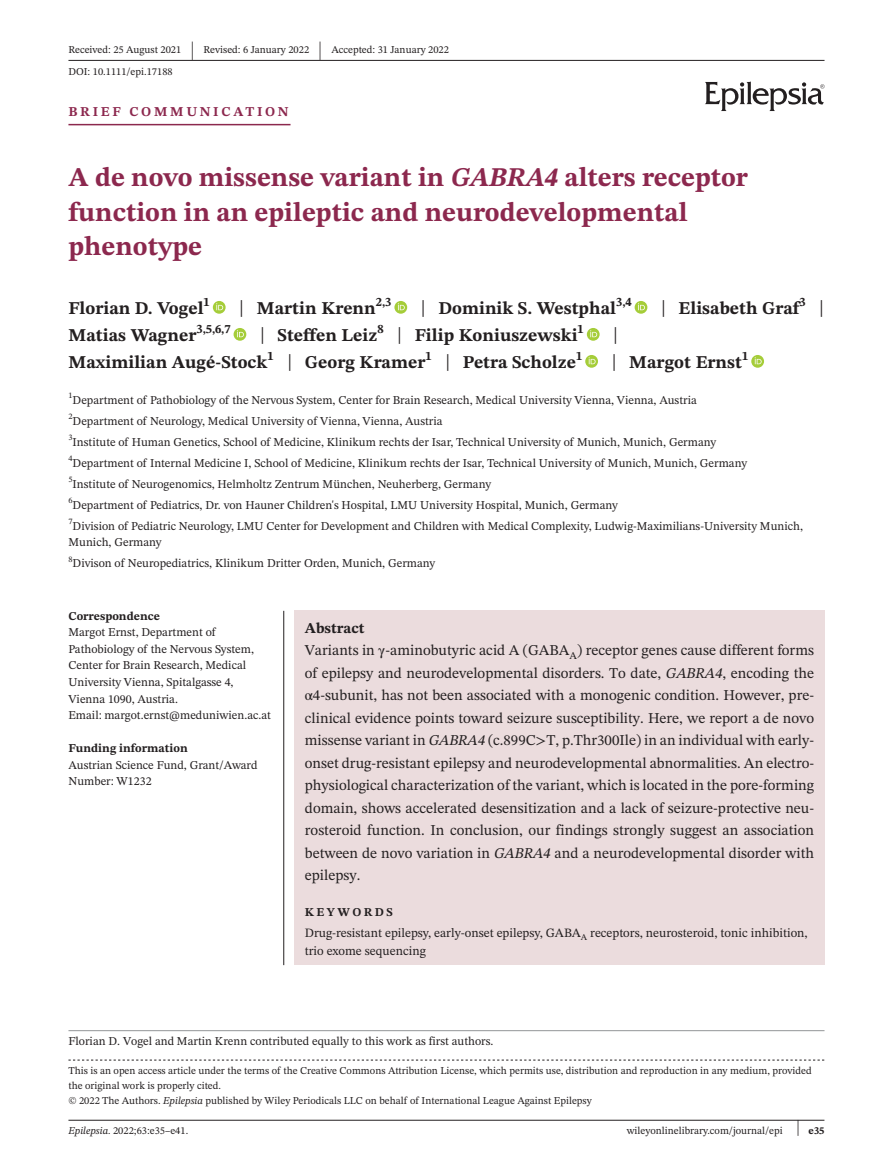
<style>
.page{position:relative;width:893px;height:1174px;background:#fff}
.page>*{position:absolute;margin:0;border:0;box-sizing:border-box;transform-origin:0 0}
.t1{font:700 27px/34.5px "STIX Two Text";color:#8c284e}
.t2{font:25.65px "STIX Two Text";color:#231f20;scale:.49 1}
.t3{font:23.4px "STIX Two Text";color:#231f20;scale:.77 1}
.t4{font:700 18px "STIX Two Text";color:#231f20}
.t5{font:15px/22.5px "STIX Two Text";color:#231f20}
.t6{font:700 13.5px "STIX Two Text";letter-spacing:.2em;color:#8c284e}
.t7{font:12.75px/17.2px "STIX Two Text";color:#231f20}
.t8{font:12px/16.5px "STIX Two Text";color:#231f20}
.t9{font:700 12px "STIX Two Text";color:#231f20}
.t10{font:700 12px "STIX Two Text";letter-spacing:.2em;color:#231f20}
.t11{font:10.5px/15px "STIX Two Text";color:#231f20}
.t12{font:8.4px "STIX Two Text";color:#231f20}
.s1{font-style:italic}
.s2{font-weight:400;font-size:23.4px}
.s3{font-weight:700}
.s4{font-family:"STIX"}
.s5{font-size:22.2px}
</style>
<div class="page">
<hr style="left:68px;top:1119px;width:756px;height:1px;background:#231f20">
<svg style="left:705px;top:81px;width:119px;height:30px"></svg>
<hr style="left:68px;top:60px;width:756px;height:1px;background:#231f20">
<hr style="left:68px;top:124px;width:222px;height:1px;background:#8c284e">
<svg style="left:213px;top:301px;width:13px;height:13px"></svg>
<svg style="left:216px;top:303px;width:7px;height:7px"></svg>
<svg style="left:394px;top:301px;width:13px;height:13px"></svg>
<svg style="left:398px;top:303px;width:7px;height:7px"></svg>
<svg style="left:635px;top:301px;width:12px;height:13px"></svg>
<svg style="left:638px;top:303px;width:7px;height:7px"></svg>
<svg style="left:234px;top:328px;width:12px;height:13px"></svg>
<svg style="left:237px;top:330px;width:7px;height:7px"></svg>
<svg style="left:587px;top:328px;width:13px;height:13px"></svg>
<svg style="left:590px;top:330px;width:7px;height:7px"></svg>
<svg style="left:585px;top:355px;width:13px;height:13px"></svg>
<svg style="left:589px;top:357px;width:7px;height:7px"></svg>
<svg style="left:751px;top:355px;width:13px;height:13px"></svg>
<svg style="left:755px;top:357px;width:7px;height:7px"></svg>
<svg style="left:68px;top:1059px;width:756px;height:1px"></svg>
<hr style="left:68px;top:1030px;width:756px;height:1px;background:#939598">
<div style="left:294px;top:611px;width:530px;height:354px;background:#ebdcdd"></div>
<hr style="left:283px;top:611px;width:1px;height:354px;background:#231f20">
<p class="t11" style="left:68px;top:42px;width:114px">Received: 25 August 2021</p>
<h2 class="t2" style="left:191px;top:32px;width:8px">|</h2>
<p class="t11" style="left:203px;top:42px;width:107px">Revised: 6 January 2022</p>
<h2 class="t2" style="left:319px;top:32px;width:8px">|</h2>
<p class="t11" style="left:331px;top:42px;width:119px">Accepted: 31 January 2022</p>
<p class="t11" style="left:68px;top:64px;width:106px">DOI: 10.1111/epi.17188</p>
<p class="t6" style="left:68px;top:101px;width:222px">BRIEF COMMUNICATION</p>
<h1 class="t1" style="left:68px;top:161px;width:681px">A de novo missense variant in <span class="s1">GABRA4</span> alters receptor function in an epileptic and neurodevelopmental phenotype</h1>
<h3 class="t4" style="left:68px;top:295px;width:143px">Florian D. Vogel<sup>1</sup></h3>
<h3 class="t4" style="left:239px;top:295px;width:154px"><span class="s2">|</span> Martin Krenn<sup>2,3</sup></h3>
<h3 class="t4" style="left:421px;top:295px;width:212px"><span class="s2">|</span> Dominik S. Westphal<sup>3,4</sup></h3>
<h3 class="t4" style="left:661px;top:295px;width:165px"><span class="s2">|</span> Elisabeth Graf<sup>3</sup> <span class="s2">|</span></h3>
<h3 class="t4" style="left:68px;top:322px;width:164px">Matias Wagner<sup>3,5,6,7</sup></h3>
<h3 class="t4" style="left:260px;top:322px;width:325px"><span class="s2">|</span> Steffen Leiz<sup>8</sup> <span class="s2">|</span> Filip Koniuszewski<sup>1</sup></h3>
<h3 class="t3" style="left:613px;top:318px;width:8px">|</h3>
<h3 class="t4" style="left:68px;top:349px;width:515px">Maximilian Augé-Stock<sup>1</sup> <span class="s2">|</span> Georg Kramer<sup>1</sup> <span class="s2">|</span> Petra Scholze<sup>1</sup></h3>
<h3 class="t4" style="left:612px;top:349px;width:138px"><span class="s2">|</span> Margot Ernst<sup>1</sup></h3>
<p class="t8" style="left:68px;top:391px;width:630px"><sup>1</sup>Department of Pathobiology of the Nervous System, Center for Brain Research, Medical University Vienna, Vienna, Austria</p>
<p class="t12" style="left:68px;top:410px;width:6px">2</p>
<p class="t8" style="left:73px;top:412px;width:372px">Department of Neurology, Medical University of Vienna, Vienna, Austria</p>
<p class="t12" style="left:68px;top:431px;width:6px">3</p>
<p class="t8" style="left:73px;top:433px;width:645px">Institute of Human Genetics, School of Medicine, Klinikum rechts der Isar, Technical University of Munich, Munich, Germany</p>
<p class="t12" style="left:68px;top:452px;width:6px">4</p>
<p class="t8" style="left:73px;top:454px;width:676px">Department of Internal Medicine I, School of Medicine, Klinikum rechts der Isar, Technical University of Munich, Munich, Germany</p>
<p class="t12" style="left:68px;top:473px;width:6px">5</p>
<p class="t8" style="left:73px;top:475px;width:420px">Institute of Neurogenomics, Helmholtz Zentrum München, Neuherberg, Germany</p>
<p class="t12" style="left:68px;top:494px;width:6px">6</p>
<p class="t8" style="left:73px;top:496px;width:547px">Department of Pediatrics, Dr. von Hauner Children's Hospital, LMU University Hospital, Munich, Germany</p>
<p class="t12" style="left:68px;top:515px;width:6px">7</p>
<p class="t8" style="left:68px;top:517px;width:736px;text-indent:4px">Division of Pediatric Neurology, LMU Center for Development and Children with Medical Complexity, Ludwig-Maximilians-University Munich,<br>Munich, Germany</p>
<p class="t12" style="left:68px;top:553px;width:6px">8</p>
<p class="t8" style="left:73px;top:555px;width:364px">Divison of Neuropediatrics, Klinikum Dritter Orden, Munich, Germany</p>
<p class="t9" style="left:68px;top:607px;width:93px">Correspondence</p>
<p class="t8" style="left:68px;top:624px;width:204px">Margot Ernst, Department of Pathobiology of the Nervous System, Center for Brain Research, Medical University Vienna, Spitalgasse 4, Vienna 1090, Austria.<br>Email: margot.ernst@meduniwien.ac.at</p>
<p class="t9" style="left:68px;top:739px;width:121px">Funding information</p>
<p class="t8" style="left:68px;top:756px;width:191px">Austrian Science Fund, Grant/Award<br>Number: W1232</p>
<p class="t5" style="left:305px;top:616px;width:511px"><span class="s3">Abstract<br></span>Variants in <span class="s4">γ</span>-aminobutyric acid A (GABA<sub>A</sub>) receptor genes cause different forms of epilepsy and neurodevelopmental disorders. To date, <span class="s1">GABRA4</span>, encoding the <span class="s4">α</span>4-subunit, has not been associated with a monogenic condition. However, pre&shy;clinical evidence points toward seizure susceptibility. Here, we report a de novo missense variant in <span class="s1">GABRA4</span> (c.899C&gt;T, p.Thr300Ile) in an individual with early&shy;onset drug-resistant epilepsy and neurodevelopmental abnormalities. An electro&shy;physiological characterization of the variant, which is located in the pore-forming domain, shows accelerated desensitization and a lack of seizure-protective neu&shy;rosteroid function. In conclusion, our findings strongly suggest an association between de novo variation in <span class="s1">GABRA4</span> and a neurodevelopmental disorder with epilepsy.</p>
<p class="t10" style="left:305px;top:903px;width:90px">KEYWORDS</p>
<p class="t7" style="left:305px;top:924px;width:505px">Drug-resistant epilepsy, early-onset epilepsy, GABA<sub>A</sub> receptors, neurosteroid, tonic inhibition, trio exome sequencing</p>
<p class="t8" style="left:68px;top:1032px;width:426px">Florian D. Vogel and Martin Krenn contributed equally to this work as first authors.</p>
<p class="t11" style="left:68px;top:1063px;width:745px">This is an open access article under the terms of the Creative Commons Attribution License, which permits use, distribution and reproduction in any medium, provided the original work is properly cited.<br>© 2022 The Authors. <span class="s1">Epilepsia</span> published by Wiley Periodicals LLC on behalf of International League Against Epilepsy</p>
<p class="t11" style="left:68px;top:1123px;width:121px"><span class="s1">Epilepsia.</span> 2022;63:e35–e41.</p>
<p class="t11" style="left:627px;top:1123px;width:199px">wileyonlinelibrary.com/journal/epi <span class="s5">|</span> <span class="s3">e35</span></p>
</div>
